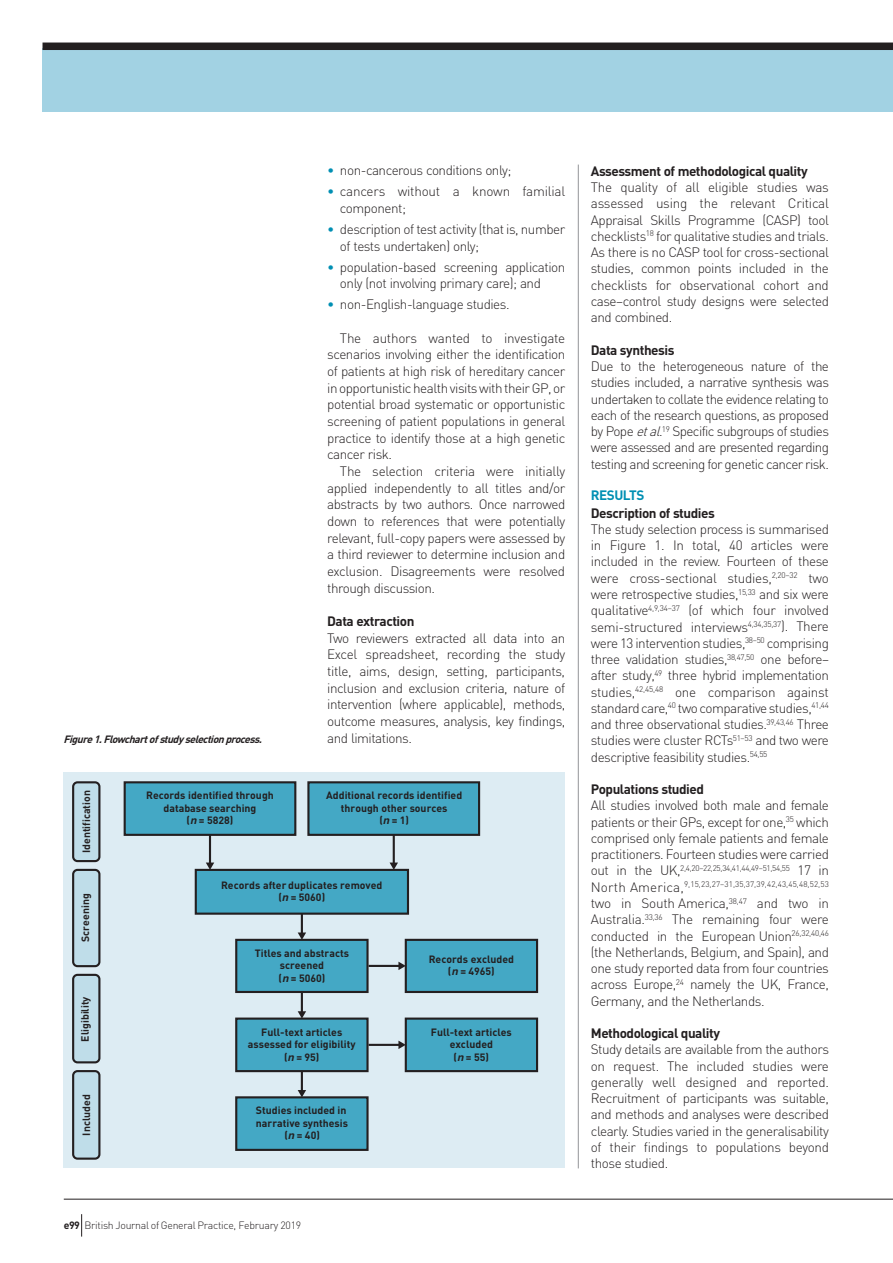
<style>
.page{position:relative;width:893px;height:1263px;background:#fff}
.page>*{position:absolute;margin:0;border:0;box-sizing:border-box;transform-origin:0 0}
.t1{font:300 13.5px/16.2px "DIN";letter-spacing:-.035em;color:#231f20;text-align:justify}
.t2{font:700 13.5px "DIN";letter-spacing:-.035em;color:#231f20}
.t3{font:300 13.5px/16.6px "DIN";letter-spacing:-.015em;color:#231f20}
.t4{font:700 13.5px "DIN";letter-spacing:-.035em;color:#008fb3}
.t5{font:700 10.5px/12.6px "DIN";color:#231f20;text-align:center}
.t6{font:300 10.5px "DIN";letter-spacing:-.025em;color:#231f20}
.t7{font:italic 700 10.5px "DIN";color:#231f20}
.t8{font:300 8.1px/16.2px "DIN";letter-spacing:.01em;color:#231f20}
.s1{color:#008fb3}
.s2{font-family:"Helvetica";font-style:italic}
.s3{font-weight:700}
.s4{font-style:italic}
.s5{font-size:13.5px}
</style>
<div class="page">
<div style="left:43px;top:48px;width:850px;height:64px;background:#a2d2e3"></div>
<div style="left:43px;top:43px;width:850px;height:7px;background:#231f20"></div>
<hr style="left:578px;top:165px;width:1px;height:1003px;background:#939598">
<div style="left:64px;top:773px;width:501px;height:395px;background:#ddecf3"></div>
<div style="left:196px;top:870px;width:212px;height:44px;background:#44a8c5"></div>
<div style="left:195px;top:869px;width:214px;height:46px;border:2px solid #231f20"></div>
<div style="left:236px;top:940px;width:131px;height:52px;background:#44a8c5"></div>
<div style="left:235px;top:939px;width:134px;height:54px;border:2px solid #231f20"></div>
<div style="left:236px;top:1018px;width:131px;height:53px;background:#44a8c5"></div>
<div style="left:235px;top:1017px;width:134px;height:55px;border:2px solid #231f20"></div>
<div style="left:236px;top:1097px;width:131px;height:53px;background:#44a8c5"></div>
<div style="left:235px;top:1096px;width:134px;height:55px;border:2px solid #231f20"></div>
<div style="left:406px;top:940px;width:131px;height:52px;background:#44a8c5"></div>
<div style="left:405px;top:939px;width:133px;height:54px;border:2px solid #231f20"></div>
<div style="left:406px;top:1018px;width:131px;height:53px;background:#44a8c5"></div>
<div style="left:405px;top:1017px;width:133px;height:55px;border:2px solid #231f20"></div>
<div style="left:73px;top:782px;width:26px;height:79px;background:#bfdde9;border-radius:4px"></div>
<div style="left:72px;top:781px;width:28px;height:81px;border:2px solid #231f20;border-radius:4px"></div>
<div style="left:73px;top:975px;width:26px;height:87px;background:#bfdde9;border-radius:4px"></div>
<div style="left:72px;top:974px;width:28px;height:89px;border:2px solid #231f20;border-radius:4px"></div>
<div style="left:73px;top:870px;width:26px;height:96px;background:#bfdde9;border-radius:4px"></div>
<div style="left:72px;top:869px;width:28px;height:98px;border:2px solid #231f20;border-radius:4px"></div>
<div style="left:73px;top:1071px;width:26px;height:87px;background:#bfdde9;border-radius:4px"></div>
<div style="left:72px;top:1070px;width:28px;height:90px;border:2px solid #231f20;border-radius:4px"></div>
<div style="left:125px;top:782px;width:170px;height:53px;background:#44a8c5"></div>
<div style="left:124px;top:781px;width:172px;height:55px;border:2px solid #231f20"></div>
<svg style="left:206px;top:781px;width:275px;height:89px"></svg>
<hr style="left:301px;top:914px;width:2px;height:20px;background:#231f20">
<svg style="left:298px;top:932px;width:8px;height:8px"></svg>
<hr style="left:301px;top:992px;width:2px;height:20px;background:#231f20">
<svg style="left:298px;top:1011px;width:8px;height:7px"></svg>
<hr style="left:301px;top:1071px;width:2px;height:20px;background:#231f20">
<svg style="left:298px;top:1090px;width:8px;height:7px"></svg>
<hr style="left:369px;top:965px;width:31px;height:2px;background:#231f20">
<svg style="left:398px;top:962px;width:8px;height:8px"></svg>
<hr style="left:369px;top:1044px;width:31px;height:2px;background:#231f20">
<svg style="left:398px;top:1040px;width:8px;height:9px"></svg>
<hr style="left:64px;top:1199px;width:829px;height:1px;background:#231f20">
<svg style="left:81px;top:1214px;width:1px;height:22px"></svg>
<p class="t7" style="left:64px;top:732px;width:203px">Figure1.Flowchartofstudy selectionprocess.</p>
<p class="t1" style="left:327px;top:162px;width:186px"><span class="s1">•</span> non-cancerous conditions only;</p>
<p class="t3" style="left:340px;top:183px;width:227px;text-indent:-13px"><span class="s1">•</span> cancers without a known familial component;</p>
<p class="t1" style="left:340px;top:221px;width:227px;line-height:16.6px;text-indent:-13px"><span class="s1">•</span> description of test activity (that is, number of tests undertaken) only;</p>
<p class="t1" style="left:340px;top:258px;width:227px;line-height:16.6px;text-indent:-13px"><span class="s1">•</span> population-based screening application only (not involving primary care); and</p>
<p class="t1" style="left:327px;top:296px;width:184px"><span class="s1">•</span> non-English-language studies.</p>
<p class="t1" style="left:327px;top:329px;width:240px;line-height:16.6px;text-indent:13px">The authors wanted to investigate scenarios involving either the identification of patients at high risk of hereditary cancer in opportunistic health visits with their GP, or potential broad systematic or opportunistic screening of patient populations in general practice to identify those at a high genetic cancer risk.</p>
<p class="t1" style="left:327px;top:463px;width:240px;line-height:16.6px;text-indent:13px">The selection criteria were initially applied independently to all titles and/or abstracts by two authors. Once narrowed down to references that were potentially relevant, full-copy papers were assessed by a third reviewer to determine inclusion and exclusion. Disagreements were resolved through discussion.</p>
<p class="t2" style="left:327px;top:612px;width:89px">Data extraction</p>
<p class="t1" style="left:327px;top:629px;width:240px;line-height:16.6px">Two reviewers extracted all data into an Excel spreadsheet, recording the study title, aims, design, setting, participants, inclusion and exclusion criteria, nature of intervention (where applicable), methods, outcome measures, analysis, key findings, and limitations.</p>
<p class="t5" style="left:79px;top:853px;width:64px;rotate:-90deg">Identification</p>
<p class="t5" style="left:79px;top:942px;width:50px;rotate:-90deg">Screening</p>
<p class="t5" style="left:78px;top:1042px;width:47px;rotate:-90deg">Eligibility</p>
<p class="t5" style="left:79px;top:1135px;width:43px;rotate:-90deg">Included</p>
<p class="t5" style="left:146px;top:789px;width:129px">Records identified through database searching<br>(<span class="s2">n</span> = 5828)</p>
<p class="t5" style="left:326px;top:789px;width:138px">Additional records identified through other sources<br>(<span class="s2">n</span> = 1)</p>
<p class="t5" style="left:221px;top:878px;width:163px">Records after duplicates removed (<span class="s2">n</span> = 5060)</p>
<p class="t5" style="left:255px;top:946px;width:96px">Titles and abstracts screened<br>(<span class="s2">n</span> = 5060)</p>
<p class="t5" style="left:429px;top:952px;width:87px">Records excluded (<span class="s2">n</span> = 4965)</p>
<p class="t5" style="left:248px;top:1025px;width:109px">Full-text articles assessed for eligibility (<span class="s2">n</span> = 95)</p>
<p class="t5" style="left:431px;top:1025px;width:83px">Full-text articles excluded<br>(<span class="s2">n</span> = 55)</p>
<p class="t5" style="left:256px;top:1104px;width:94px">Studies included in narrative synthesis (<span class="s2">n</span> = 40)</p>
<p class="t6" style="left:64px;top:1218px;width:239px"><span class="s3">e99</span> British Journal of General Practice, February 2019</p>
<p class="t2" style="left:591px;top:162px;width:218px">Assessment of methodological quality</p>
<p class="t1" style="left:591px;top:179px;width:240px">The quality of all eligible studies was assessed using the relevant Critical Appraisal Skills Programme (CASP) tool checklists<sup>18</sup> for qualitative studies and trials.<br>As there is no CASP tool for cross-sectional studies, common points included in the checklists for observational cohort and case–control study designs were selected and combined.</p>
<p class="t2" style="left:591px;top:341px;width:85px">Data synthesis</p>
<p class="t1" style="left:591px;top:358px;width:240px">Due to the heterogeneous nature of the studies included, a narrative synthesis was undertaken to collate the evidence relating to each of the research questions, as proposed by Pope <span class="s4">etal</span>.<sup>19</sup> Specific subgroups of studies were assessed and are presented regarding testing and screening for genetic cancer risk.</p>
<p class="t4" style="left:591px;top:486px;width:55px">RESULTS</p>
<p class="t2" style="left:591px;top:504px;width:125px">Description of studies</p>
<p class="t1" style="left:591px;top:521px;width:240px">The study selection process is summarised in Figure 1. In total, 40 articles were included in the review. Fourteen of these were cross-sectional studies,<sup>2,20–32</sup> two were retrospective studies,<sup>15,33</sup> and six were qualitative<sup>4,9,34–37</sup> (of which four involved semi-structured interviews<sup>4,34,35,37</sup>). There were 13 intervention studies,<sup>38–50</sup> comprising three validation studies,<sup>38,47,50</sup> one before– after study,<sup>49</sup> three hybrid implementation studies,<sup>42,45,48</sup> one comparison against standard care,<sup>40</sup> two comparative studies,<sup>41,44 </sup>and three observational studies.<sup>39,43,46</sup> Three studies were cluster RCTs<sup>51–53</sup> and two were descriptive feasibility studies.<sup>54,55</sup></p>
<p class="t2" style="left:591px;top:780px;width:115px">Populations studied</p>
<p class="t1" style="left:591px;top:797px;width:240px">All studies involved both male and female patients or their GPs, except for one,<sup>35</sup> which comprised only female patients and female practitioners. Fourteen studies were carried</p>
<p class="t8" style="left:591px;top:860px;width:240px"><span class="s5">out in the UK,</span>2,4,20–22,25,34,41,44,49–51,54,55 <span class="s5">17 in<br>North America,</span>9,15,23,27–31,35,37,39,42,43,45,48,52,53</p>
<p class="t1" style="left:591px;top:895px;width:240px">two in South America,<sup>38,47</sup> and two in Australia.<sup>33,36</sup> The remaining four were conducted in the European Union<sup>26,32,40,46 </sup>(the Netherlands, Belgium, and Spain), and one study reported data from four countries across Europe,<sup>24</sup> namely the UK, France, Germany, and the Netherlands.</p>
<p class="t2" style="left:591px;top:1024px;width:131px">Methodological quality</p>
<p class="t1" style="left:591px;top:1041px;width:240px">Study details are available from the authors on request. The included studies were generally well designed and reported.<br>Recruitment of participants was suitable, and methods and analyses were described clearly. Studies varied in the generalisability of their findings to populations beyond those studied.</p>
</div>
